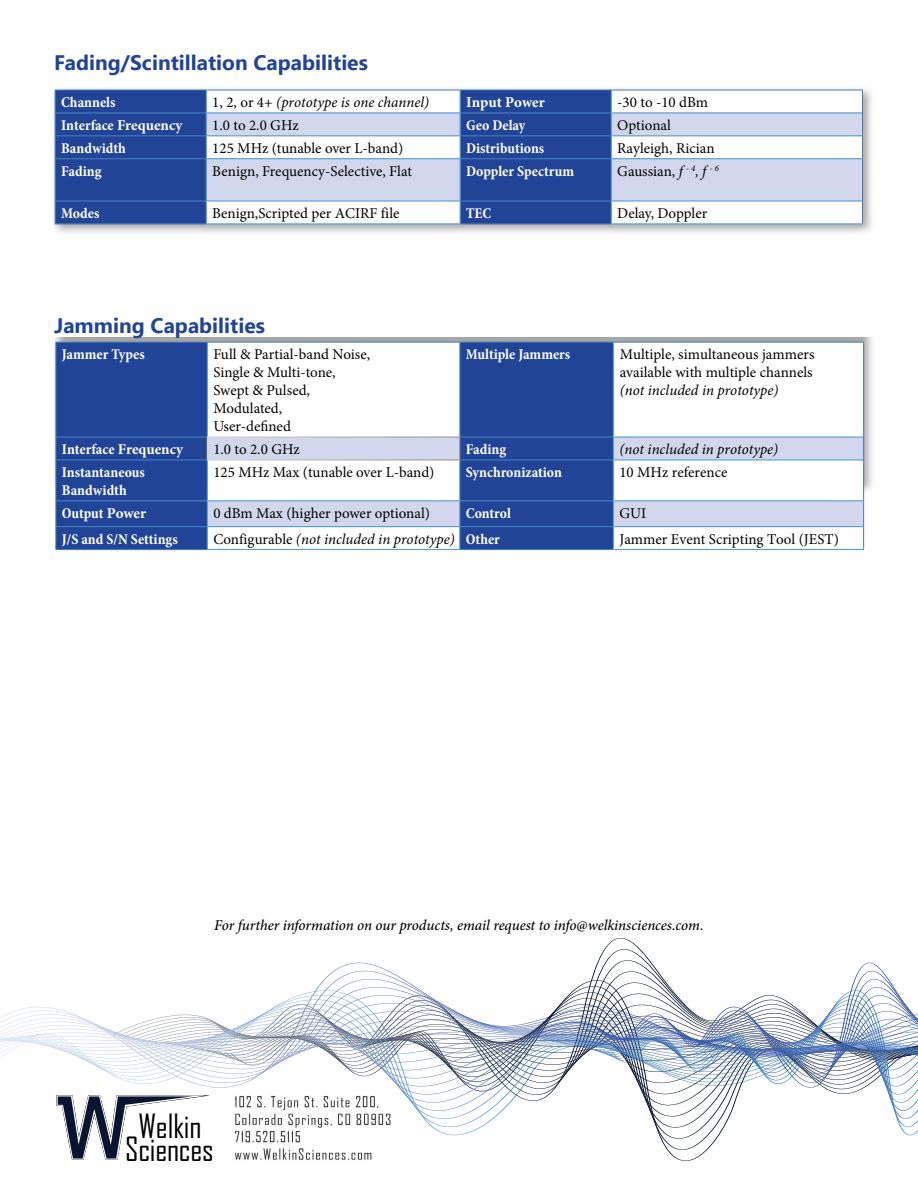
<style>
.page{position:relative;width:918px;height:1188px;background:#fff}
.page>*{position:absolute;margin:0;border:0;box-sizing:border-box;transform-origin:0 0}
.t1{font:32.1px/22.6px "Agency FB";letter-spacing:-.01em;color:#000;text-align:center}
.t2{font:700 21px "Ebrima";color:#214497}
.t3{font:15px/18px "Minion Pro";color:#000}
.t4{font:700 condensed 15px/18px "Minion Pro";letter-spacing:-.005em;color:#fff}
.t5{font:italic 15px "Minion Pro";color:#000}
.t6{font:italic 500 15px "Minion Pro";letter-spacing:-.005em;color:#000}
.t7{font:700 15px "Minion Pro";color:#fff}
.s1{font-style:normal}
.s2{font-stretch:normal}
.s3{font-style:italic}
.s4{font-weight:700;font-style:normal;font-stretch:condensed;color:#fff}
</style>
<div class="page">
<svg style="left:0;top:978px;width:918px;height:182px"></svg>
<img style="left:234px;top:1095px;width:158px;height:65px">
<div style="left:51px;top:338px;width:825px;height:224px;background:#000;opacity:.35"></div>
<div style="left:57px;top:343px;width:150px;height:206px;background:#214497"></div>
<svg style="left:208px;top:343px;width:655px;height:206px"></svg>
<svg style="left:208px;top:438px;width:655px;height:88px"></svg>
<hr style="left:56px;top:436px;width:151px;height:2px;background:#437cbf">
<hr style="left:460px;top:436px;width:153px;height:2px;background:#437cbf">
<hr style="left:56px;top:459px;width:151px;height:2px;background:#437cbf">
<hr style="left:460px;top:459px;width:153px;height:2px;background:#437cbf">
<hr style="left:56px;top:500px;width:151px;height:1px;background:#437cbf">
<hr style="left:460px;top:500px;width:153px;height:1px;background:#437cbf">
<hr style="left:56px;top:526px;width:151px;height:1px;background:#437cbf">
<hr style="left:460px;top:526px;width:153px;height:1px;background:#437cbf">
<hr style="left:56px;top:549px;width:151px;height:1px;background:#437cbf">
<hr style="left:460px;top:549px;width:153px;height:1px;background:#437cbf">
<hr style="left:613px;top:343px;width:1px;height:93px;background:#559ed6">
<hr style="left:613px;top:436px;width:250px;height:2px;background:#559ed6">
<svg style="left:613px;top:438px;width:1px;height:21px"></svg>
<hr style="left:613px;top:459px;width:250px;height:2px;background:#559ed6">
<hr style="left:613px;top:461px;width:1px;height:39px;background:#559ed6">
<hr style="left:613px;top:500px;width:250px;height:1px;background:#559ed6">
<hr style="left:613px;top:526px;width:250px;height:1px;background:#559ed6">
<svg style="left:613px;top:501px;width:1px;height:48px"></svg>
<hr style="left:613px;top:549px;width:251px;height:1px;background:#559ed6">
<hr style="left:207px;top:343px;width:1px;height:93px;background:#559ed6">
<hr style="left:459px;top:343px;width:1px;height:93px;background:#559ed6">
<hr style="left:207px;top:461px;width:1px;height:39px;background:#559ed6">
<hr style="left:459px;top:461px;width:1px;height:39px;background:#559ed6">
<hr style="left:207px;top:500px;width:253px;height:1px;background:#559ed6">
<hr style="left:207px;top:526px;width:253px;height:1px;background:#559ed6">
<svg style="left:207px;top:501px;width:1px;height:48px"></svg>
<svg style="left:459px;top:501px;width:1px;height:48px"></svg>
<hr style="left:207px;top:549px;width:253px;height:1px;background:#559ed6">
<hr style="left:56px;top:342px;width:151px;height:1px;background:#437cbf">
<hr style="left:56px;top:343px;width:1px;height:94px;background:#437cbf">
<hr style="left:207px;top:342px;width:253px;height:1px;background:#437cbf">
<hr style="left:460px;top:342px;width:153px;height:1px;background:#437cbf">
<hr style="left:613px;top:342px;width:251px;height:1px;background:#437cbf">
<hr style="left:863px;top:343px;width:1px;height:94px;background:#437cbf">
<svg style="left:56px;top:437px;width:1px;height:23px"></svg>
<svg style="left:863px;top:437px;width:1px;height:23px"></svg>
<hr style="left:56px;top:460px;width:1px;height:41px;background:#437cbf">
<hr style="left:863px;top:460px;width:1px;height:41px;background:#437cbf">
<svg style="left:56px;top:501px;width:1px;height:48px"></svg>
<svg style="left:863px;top:501px;width:1px;height:48px"></svg>
<hr style="left:207px;top:436px;width:253px;height:2px;background:#fff">
<svg style="left:207px;top:438px;width:1px;height:21px"></svg>
<svg style="left:459px;top:438px;width:1px;height:21px"></svg>
<hr style="left:207px;top:459px;width:253px;height:2px;background:#fff">
<div style="left:50px;top:85px;width:825px;height:152px;background:#000;opacity:.35"></div>
<div style="left:56px;top:91px;width:150px;height:132px;background:#214497"></div>
<svg style="left:207px;top:91px;width:655px;height:132px"></svg>
<svg style="left:207px;top:113px;width:655px;height:87px;fill:#d2d7ed"></svg>
<hr style="left:56px;top:112px;width:150px;height:1px;background:#437cbf">
<hr style="left:461px;top:112px;width:150px;height:1px;background:#437cbf">
<hr style="left:56px;top:135px;width:150px;height:1px;background:#437cbf">
<hr style="left:461px;top:135px;width:150px;height:1px;background:#437cbf">
<hr style="left:56px;top:158px;width:150px;height:1px;background:#437cbf">
<hr style="left:461px;top:158px;width:150px;height:1px;background:#437cbf">
<hr style="left:56px;top:200px;width:150px;height:2px;background:#437cbf">
<hr style="left:461px;top:200px;width:150px;height:2px;background:#437cbf">
<hr style="left:55px;top:223px;width:151px;height:1px;background:#437cbf">
<hr style="left:461px;top:223px;width:150px;height:1px;background:#4570b7">
<hr style="left:611px;top:112px;width:251px;height:1px;background:#559ed6">
<hr style="left:611px;top:135px;width:251px;height:1px;background:#559ed6">
<svg style="left:611px;top:91px;width:1px;height:67px"></svg>
<hr style="left:611px;top:158px;width:251px;height:1px;background:#559ed6">
<hr style="left:611px;top:159px;width:1px;height:41px;background:#559ed6">
<hr style="left:611px;top:200px;width:251px;height:2px;background:#559ed6">
<svg style="left:611px;top:202px;width:1px;height:21px"></svg>
<hr style="left:611px;top:223px;width:252px;height:1px;background:#559ed6">
<hr style="left:206px;top:112px;width:255px;height:1px;background:#559ed6">
<hr style="left:206px;top:135px;width:255px;height:1px;background:#559ed6">
<svg style="left:206px;top:91px;width:1px;height:67px"></svg>
<svg style="left:460px;top:91px;width:1px;height:67px"></svg>
<hr style="left:206px;top:158px;width:255px;height:1px;background:#559ed6">
<hr style="left:206px;top:159px;width:1px;height:41px;background:#559ed6">
<hr style="left:460px;top:159px;width:1px;height:41px;background:#559ed6">
<hr style="left:206px;top:200px;width:255px;height:2px;background:#559ed6">
<svg style="left:206px;top:202px;width:1px;height:21px"></svg>
<svg style="left:460px;top:202px;width:1px;height:21px"></svg>
<hr style="left:206px;top:223px;width:255px;height:1px;background:#559ed6">
<hr style="left:55px;top:90px;width:151px;height:1px;background:#437cbf">
<hr style="left:206px;top:90px;width:254px;height:1px;background:#437cbf">
<hr style="left:460px;top:90px;width:151px;height:1px;background:#437cbf">
<hr style="left:611px;top:90px;width:252px;height:1px;background:#437cbf">
<svg style="left:55px;top:90px;width:1px;height:69px"></svg>
<svg style="left:862px;top:90px;width:1px;height:69px"></svg>
<hr style="left:55px;top:159px;width:1px;height:42px;background:#437cbf">
<hr style="left:862px;top:159px;width:1px;height:42px;background:#437cbf">
<svg style="left:55px;top:201px;width:1px;height:22px"></svg>
<svg style="left:862px;top:201px;width:1px;height:22px"></svg>
<h2 class="t2" style="left:54px;top:46px;width:315px">Fading/Scintillation Capabilities</h2>
<p class="t4" style="left:61px;top:93px;width:56px">Channels</p>
<p class="t5" style="left:212px;top:92px;width:218px"><span class="s1">1, 2, or 4+</span> (prototype is one channel)</p>
<p class="t7" style="left:466px;top:91px;width:80px">Input Power</p>
<p class="t3" style="left:617px;top:93px;width:92px">-30 to -10 dBm</p>
<p class="t4" style="left:61px;top:116px;width:123px">Interface <span class="s2">Frequency</span></p>
<p class="t3" style="left:212px;top:116px;width:88px">1.0 to 2.0 GHz</p>
<p class="t4" style="left:466px;top:116px;width:61px">Geo Delay</p>
<p class="t3" style="left:617px;top:116px;width:55px">Optional</p>
<p class="t4" style="left:61px;top:139px;width:66px">Bandwidth</p>
<p class="t3" style="left:212px;top:139px;width:192px">125 MHz (tunable over L-band)</p>
<p class="t4" style="left:466px;top:139px;width:80px">Distributions</p>
<p class="t3" style="left:617px;top:139px;width:99px">Rayleigh, Rician</p>
<p class="t4" style="left:61px;top:162px;width:42px">Fading</p>
<p class="t3" style="left:212px;top:162px;width:201px">Benign, Frequency-Selective, Flat</p>
<p class="t4" style="left:466px;top:162px;width:110px">Doppler Spectrum</p>
<p class="t3" style="left:617px;top:162px;width:103px">Gaussian, <span class="s3">f</span> <sup>-</sup> <sup>4</sup><span class="s3">, f</span> <sup>-</sup> <sup>6</sup></p>
<p class="t4" style="left:61px;top:204px;width:40px">Modes</p>
<p class="t3" style="left:212px;top:204px;width:189px">Benign,Scripted per ACIRF file</p>
<p class="t4" style="left:466px;top:204px;width:27px">TEC</p>
<p class="t3" style="left:617px;top:204px;width:91px">Delay, Doppler</p>
<h2 class="t2" style="left:54px;top:310px;width:212px">Jamming Capabilities</h2>
<p class="t4" style="left:62px;top:345px;width:85px">Jammer Types</p>
<p class="t3" style="left:213px;top:345px;width:158px">Full &amp; Partial-band Noise,<br>Single &amp; Multi-tone,<br>Swept &amp; Pulsed,<br>Modulated,<br>User-defined</p>
<p class="t4" style="left:466px;top:345px;width:106px">Multiple Jammers</p>
<p class="t3" style="left:620px;top:345px;width:196px">Multiple, simultaneous jammers available with multiple channels</p>
<p class="t5" style="left:620px;top:380px;width:160px">(not included in prototype)</p>
<p class="t4" style="left:62px;top:440px;width:123px">Interface <span class="s2">Frequency</span></p>
<p class="t3" style="left:213px;top:440px;width:88px">1.0 to 2.0 GHz</p>
<p class="t4" style="left:466px;top:440px;width:42px">Fading</p>
<p class="t5" style="left:619px;top:439px;width:160px">(not included in prototype)</p>
<p class="t4" style="left:62px;top:463px;width:85px">Instantaneous<br>Bandwidth</p>
<p class="t3" style="left:213px;top:463px;width:223px">125 MHz Max (tunable over L-band)</p>
<p class="t4" style="left:466px;top:463px;width:98px">Synchronization</p>
<p class="t3" style="left:619px;top:463px;width:109px">10 MHz reference</p>
<p class="t4" style="left:62px;top:504px;width:86px">Output <span class="s2">Power</span></p>
<p class="t3" style="left:213px;top:504px;width:218px">0 dBm Max (higher power optional)</p>
<p class="t4" style="left:466px;top:504px;width:47px">Control</p>
<p class="t3" style="left:619px;top:504px;width:28px">GUI</p>
<p class="t4" style="left:62px;top:530px;width:117px">J/S and S/N Settings</p>
<p class="t5" style="left:213px;top:528px;width:288px"><span class="s1">Configurable</span> (not included in prototype) <span class="s4">Other</span></p>
<p class="t3" style="left:619px;top:530px;width:221px">Jammer Event Scripting Tool (JEST)</p>
<p class="t6" style="left:214px;top:915px;width:491px">For further information on our products, email request to info@welkinsciences.com.</p>
<h1 class="t1" style="left:125px;top:1114px;width:90px">Welkin<br>Sciences</h1>
</div>
